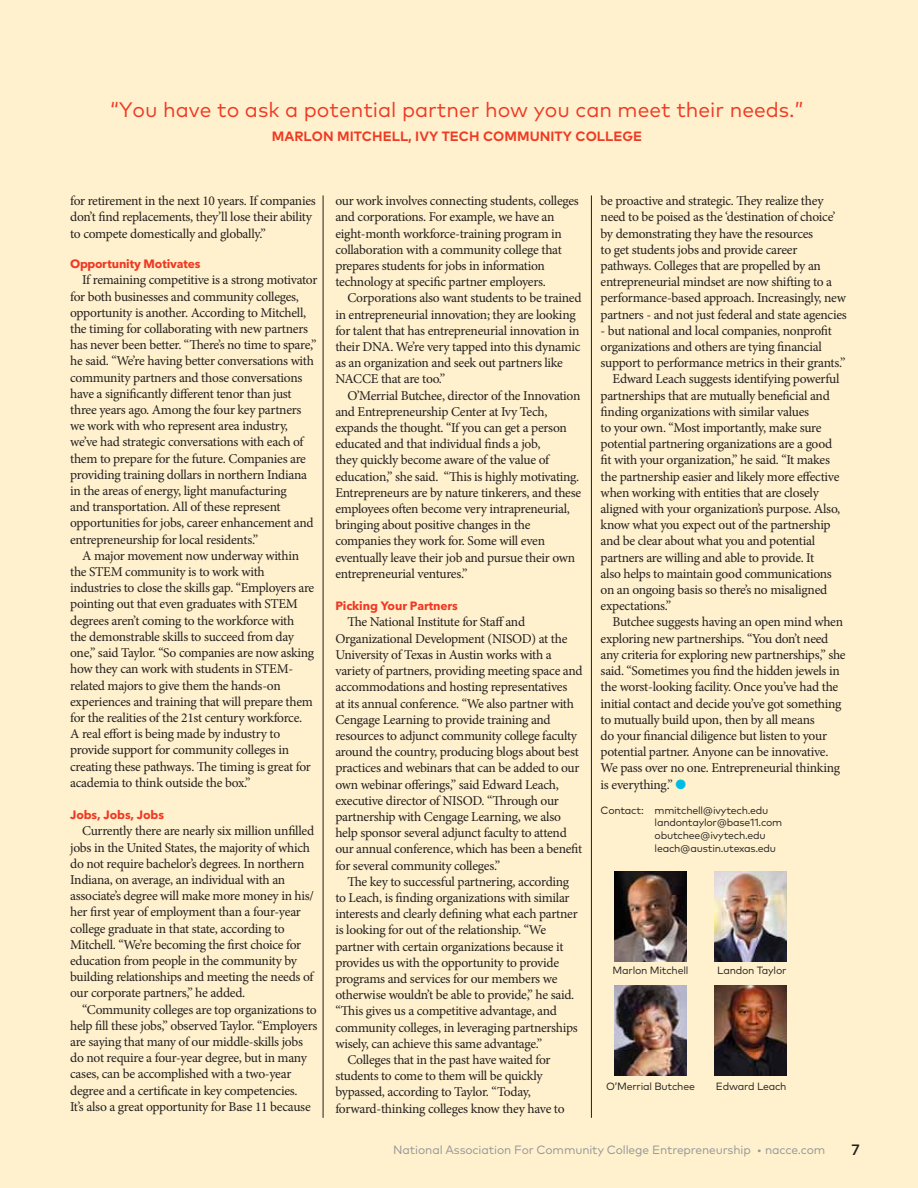
<style>
.page{position:relative;width:918px;height:1188px;background:#fff1cd}
.page>*{position:absolute;margin:0;border:0;box-sizing:border-box;transform-origin:0 0}
.t1{font:21px "Mark Pro";color:#ef3923}
.t2{font:500 15px "Mark Pro";color:#231f20}
.t3{font:13.5px/16.2px "Minion Pro";letter-spacing:-.02em;color:#231f20}
.t4{font:700 13.5px "Mark Pro";letter-spacing:.005em;color:#ef3923}
.t5{font:12px "Mark Pro";letter-spacing:-.01em;color:#939598}
.t6{font:700 12px "Avenir Next";letter-spacing:-.01em;color:#ef3923}
.t7{font:10.5px/12.6px "Mark Pro";letter-spacing:-.02em;color:#231f20}
</style>
<div class="page">
<img style="left:614px;top:872px;width:72px;height:90px">
<img style="left:614px;top:985px;width:72px;height:90px">
<img style="left:714px;top:872px;width:72px;height:90px">
<img style="left:714px;top:985px;width:72px;height:90px">
<hr style="left:323px;top:195px;width:1px;height:923px;background:#231f20">
<hr style="left:591px;top:195px;width:1px;height:923px;background:#231f20">
<h1 class="t1" style="left:110px;top:94px;width:695px">“You have to ask a potential partner how you can meet their needs.”</h1>
<p class="t4" style="left:272px;top:126px;width:372px">MARLON MITCHELL, IVY TECH COMMUNITY COLLEGE</p>
<p class="t3" style="left:70px;top:193px;width:247px">for retirement in the next 10 years. If companies don’t find replacements, they’ll lose their ability to compete domestically and globally.”</p>
<p class="t6" style="left:70px;top:254px;width:132px">Opportunity Motivates</p>
<p class="t3" style="left:70px;top:272px;width:249px;text-indent:12px">If remaining competitive is a strong motivator for both businesses and community colleges, opportunity is another. According to Mitchell, the timing for collaborating with new partners has never been better. “There’s no time to spare,” he said. “We’re having better conversations with community partners and those conversations have a significantly different tenor than just three years ago. Among the four key partners we work with who represent area industry, we’ve had strategic conversations with each of them to prepare for the future. Companies are providing training dollars in northern Indiana in the areas of energy, light manufacturing<br>and transportation. All of these represent opportunities for jobs, career enhancement and entrepreneurship for local residents.”</p>
<p class="t3" style="left:70px;top:548px;width:246px;text-indent:12px">A major movement now underway within the STEM community is to work with industries to close the skills gap. “Employers are pointing out that even graduates with STEM degrees aren’t coming to the workforce with the demonstrable skills to succeed from day one,” said Taylor. “So companies are now asking how they can work with students in STEM&shy;related majors to give them the hands-on experiences and training that will prepare them for the realities of the 21st century workforce.<br>A real effort is being made by industry to provide support for community colleges in creating these pathways. The timing is great for academia to think outside the box.”</p>
<p class="t6" style="left:70px;top:804px;width:95px">Jobs, Jobs, Jobs</p>
<p class="t3" style="left:70px;top:823px;width:246px;text-indent:12px">Currently there are nearly six million unfilled jobs in the United States, the majority of which do not require bachelor’s degrees. In northern Indiana, on average, an individual with an associate’s degree will make more money in his/ her first year of employment than a four-year college graduate in that state, according to Mitchell. “We’re becoming the first choice for education from people in the community by building relationships and meeting the needs of our corporate partners,” he added.</p>
<p class="t3" style="left:70px;top:1001px;width:249px;text-indent:12px">“Community colleges are top organizations to help fill these jobs,” observed Taylor. “Employers are saying that many of our middle-skills jobs do not require a four-year degree, but in many cases, can be accomplished with a two-year degree and a certificate in key competencies.<br>It’s also a great opportunity for Base 11 because</p>
<p class="t3" style="left:335px;top:193px;width:245px">our work involves connecting students, colleges and corporations. For example, we have an eight-month workforce-training program in collaboration with a community college that prepares students for jobs in information technology at specific partner employers.</p>
<p class="t3" style="left:335px;top:290px;width:248px;text-indent:12px">Corporations also want students to be trained in entrepreneurial innovation; they are looking for talent that has entrepreneurial innovation in their DNA. We’re very tapped into this dynamic as an organization and seek out partners like NACCE that are too.”</p>
<p class="t3" style="left:335px;top:387px;width:247px;text-indent:12px">O’Merrial Butchee, director of the Innovation and Entrepreneurship Center at Ivy Tech, expands the thought. “If you can get a person educated and that individual finds a job,<br>they quickly become aware of the value of education,” she said. “This is highly motivating.<br>Entrepreneurs are by nature tinkerers, and these employees often become very intrapreneurial, bringing about positive changes in the companies they work for. Some will even eventually leave their job and pursue their own entrepreneurial ventures.”</p>
<p class="t6" style="left:335px;top:596px;width:124px">Picking Your Partners</p>
<p class="t3" style="left:335px;top:614px;width:249px;text-indent:12px">The National Institute for Staff and Organizational Development (NISOD) at the University of Texas in Austin works with a variety of partners, providing meeting space and accommodations and hosting representatives<br>at its annual conference. “We also partner with Cengage Learning to provide training and resources to adjunct community college faculty around the country, producing blogs about best practices and webinars that can be added to our own webinar offerings,” said Edward Leach, executive director of NISOD. “Through our partnership with Cengage Learning, we also help sponsor several adjunct faculty to attend our annual conference, which has been a benefit for several community colleges.”</p>
<p class="t3" style="left:347px;top:873px;width:223px">The key to successful partnering, according</p>
<p class="t3" style="left:335px;top:890px;width:236px">to Leach, is finding organizations with similar</p>
<p class="t3" style="left:335px;top:906px;width:244px">interests and clearly defining what each partner</p>
<p class="t3" style="left:335px;top:922px;width:212px">is looking for out of the relationship. “We</p>
<p class="t3" style="left:335px;top:938px;width:230px">partner with certain organizations because it</p>
<p class="t3" style="left:335px;top:954px;width:225px">provides us with the opportunity to provide</p>
<p class="t3" style="left:335px;top:971px;width:224px">programs and services for our members we</p>
<p class="t3" style="left:335px;top:987px;width:240px">otherwise wouldn’t be able to provide,” he said.</p>
<p class="t3" style="left:335px;top:1003px;width:223px">“This gives us a competitive advantage, and</p>
<p class="t3" style="left:335px;top:1019px;width:244px">community colleges, in leveraging partnerships</p>
<p class="t3" style="left:335px;top:1035px;width:208px">wisely, can achieve this same advantage.”</p>
<p class="t3" style="left:347px;top:1052px;width:205px">Colleges that in the past have waited for</p>
<p class="t3" style="left:335px;top:1068px;width:209px">students to come to them will be quickly</p>
<p class="t3" style="left:335px;top:1084px;width:197px">bypassed, according to Taylor. “Today,</p>
<p class="t3" style="left:335px;top:1100px;width:231px">forward-thinking colleges know they have to</p>
<p class="t3" style="left:601px;top:193px;width:248px">be proactive and strategic. They realize they need to be poised as the ‘destination of choice’ by demonstrating they have the resources<br>to get students jobs and provide career pathways. Colleges that are propelled by an entrepreneurial mindset are now shifting to a performance-based approach. Increasingly, new partners - and not just federal and state agencies</p>
<p class="t3" style="left:601px;top:323px;width:233px">- but national and local companies, nonprofit</p>
<p class="t3" style="left:601px;top:339px;width:223px">organizations and others are tying financial</p>
<p class="t3" style="left:601px;top:355px;width:246px">support to performance metrics in their grants.”</p>
<p class="t3" style="left:613px;top:371px;width:228px">Edward Leach suggests identifying powerful</p>
<p class="t3" style="left:601px;top:387px;width:231px">partnerships that are mutually beneficial and</p>
<p class="t3" style="left:601px;top:404px;width:210px">finding organizations with similar values</p>
<p class="t3" style="left:601px;top:420px;width:222px">to your own. “Most importantly, make sure</p>
<p class="t3" style="left:601px;top:436px;width:233px">potential partnering organizations are a good</p>
<p class="t3" style="left:601px;top:452px;width:231px">fit with your organization,” he said. “It makes</p>
<p class="t3" style="left:601px;top:468px;width:240px">the partnership easier and likely more effective</p>
<p class="t3" style="left:601px;top:485px;width:220px">when working with entities that are closely</p>
<p class="t3" style="left:601px;top:501px;width:241px">aligned with your organization’s purpose. Also,</p>
<p class="t3" style="left:601px;top:517px;width:232px">know what you expect out of the partnership</p>
<p class="t3" style="left:601px;top:533px;width:216px">and be clear about what you and potential</p>
<p class="t3" style="left:601px;top:549px;width:215px">partners are willing and able to provide. It</p>
<p class="t3" style="left:601px;top:566px;width:233px">also helps to maintain good communications</p>
<p class="t3" style="left:601px;top:582px;width:228px">on an ongoing basis so there’s no misaligned</p>
<p class="t3" style="left:601px;top:598px;width:72px">expectations.”</p>
<p class="t3" style="left:613px;top:614px;width:232px">Butchee suggests having an open mind when</p>
<p class="t3" style="left:601px;top:630px;width:229px">exploring new partnerships. “You don’t need</p>
<p class="t3" style="left:601px;top:647px;width:247px">any criteria for exploring new partnerships,” she</p>
<p class="t3" style="left:601px;top:663px;width:241px">said. “Sometimes you find the hidden jewels in</p>
<p class="t3" style="left:601px;top:679px;width:239px">the worst-looking facility. Once you’ve had the</p>
<p class="t3" style="left:601px;top:695px;width:242px">initial contact and decide you’ve got something</p>
<p class="t3" style="left:601px;top:711px;width:216px">to mutually build upon, then by all means</p>
<p class="t3" style="left:601px;top:728px;width:228px">do your financial diligence but listen to your</p>
<p class="t3" style="left:601px;top:744px;width:229px">potential partner. Anyone can be innovative.</p>
<p class="t3" style="left:601px;top:760px;width:241px">We pass over no one. Entrepreneurial thinking</p>
<p class="t3" style="left:601px;top:776px;width:74px">is everything.”</p>
<p class="t7" style="left:655px;top:803px;width:129px;text-indent:-54px">Contact: mmitchell@ivytech.edu landontaylor@base11.com obutchee@ivytech.edu leach@austin.utexas.edu</p>
<p class="t7" style="left:613px;top:963px;width:77px">Marlon Mitchell</p>
<p class="t7" style="left:717px;top:963px;width:71px">Landon Taylor</p>
<p class="t7" style="left:606px;top:1079px;width:90px">O’Merrial Butchee</p>
<p class="t7" style="left:716px;top:1079px;width:72px">Edward Leach</p>
<p class="t5" style="left:393px;top:1141px;width:433px">National Association For Community College Entrepreneurship • nacce.com</p>
<p class="t2" style="left:851px;top:1139px;width:10px">7</p>
</div>
